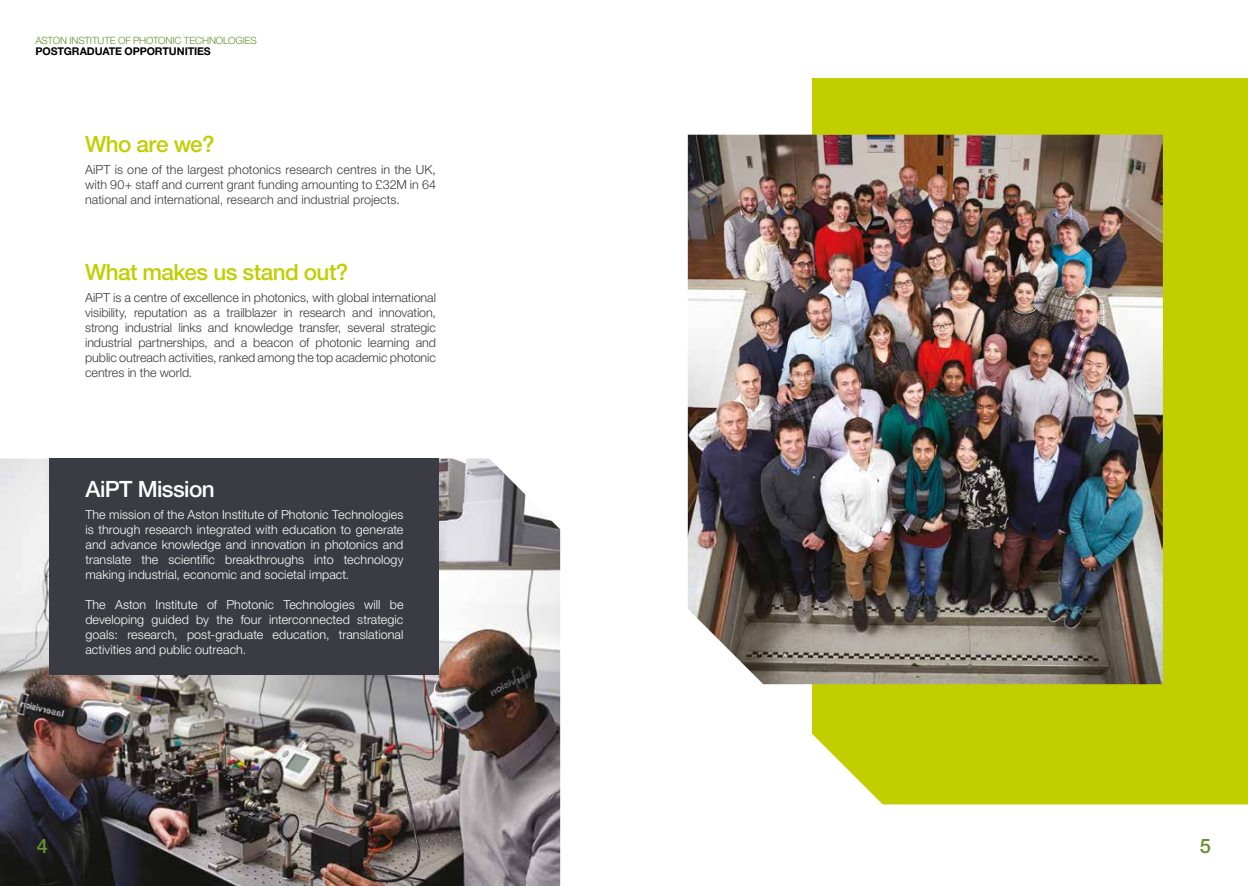
<style>
.page{position:relative;width:1248px;height:886px;background:#fff}
.page>*{position:absolute;margin:0;border:0;box-sizing:border-box;transform-origin:0 0}
.t1{font:500 22.5px "Helvetica Neue";letter-spacing:-.025em;color:#c1ce00}
.t2{font:500 22.5px "Helvetica Neue";letter-spacing:-.03em;color:#fff}
.t3{font:500 20px "Helvetica Neue";color:#64922e}
.t4{font:300 12.5px/15px "Helvetica Neue";color:#393b41;text-align:justify}
.t5{font:300 12.5px/15px "Helvetica Neue";letter-spacing:.005em;color:#fff;text-align:justify}
.t6{font:700 10.62px "Helvetica Neue";letter-spacing:-.01em;color:#000}
.t7{font:300 10px "Helvetica Neue";letter-spacing:-.015em;color:#64922e}
</style>
<div class="page">
<div style="left:811px;top:78px;width:436px;height:726px;background:#c1ce00"></div>
<img style="left:687px;top:135px;width:475px;height:549px">
<img style="left:0;top:458px;width:560px;height:428px">
<div style="left:50px;top:458px;width:389px;height:217px;background:#3b3c43"></div>
<p class="t7" style="left:35px;top:34px;width:223px">ASTON INSTITUTE OF PHOTONIC TECHNOLOGIES</p>
<p class="t6" style="left:35px;top:45px;width:177px">POSTGRADUATE OPPORTUNITIES</p>
<h1 class="t1" style="left:85px;top:131px;width:131px">Who are we?</h1>
<p class="t4" style="left:85px;top:162px;width:352px">AiPT is one of the largest photonics research centres in the UK, with 90+ staff and current grant funding amounting to £32M in 64 national and international, research and industrial projects.</p>
<h1 class="t1" style="left:85px;top:258px;width:265px">What makes us stand out?</h1>
<p class="t4" style="left:85px;top:290px;width:352px">AiPT is a centre of excellence in photonics, with global international visibility, reputation as a trailblazer in research and innovation, strong industrial links and knowledge transfer, several strategic industrial partnerships, and a beacon of photonic learning and public outreach activities, ranked among the top academic photonic centres in the world.</p>
<h1 class="t2" style="left:85px;top:476px;width:131px">AiPT Mission</h1>
<p class="t5" style="left:85px;top:507px;width:319px">The mission of the Aston Institute of Photonic Technologies is through research integrated with education to generate and advance knowledge and innovation in photonics and translate the scientific breakthroughs into technology making industrial, economic and societal impact.</p>
<p class="t5" style="left:85px;top:596px;width:319px">The Aston Institute of Photonic Technologies will be developing guided by the four interconnected strategic goals: research, post-graduate education, translational activities and public outreach.</p>
<h2 class="t3" style="left:37px;top:834px;width:13px">4</h2>
<h2 class="t3" style="left:1199px;top:834px;width:13px">5</h2>
</div>
